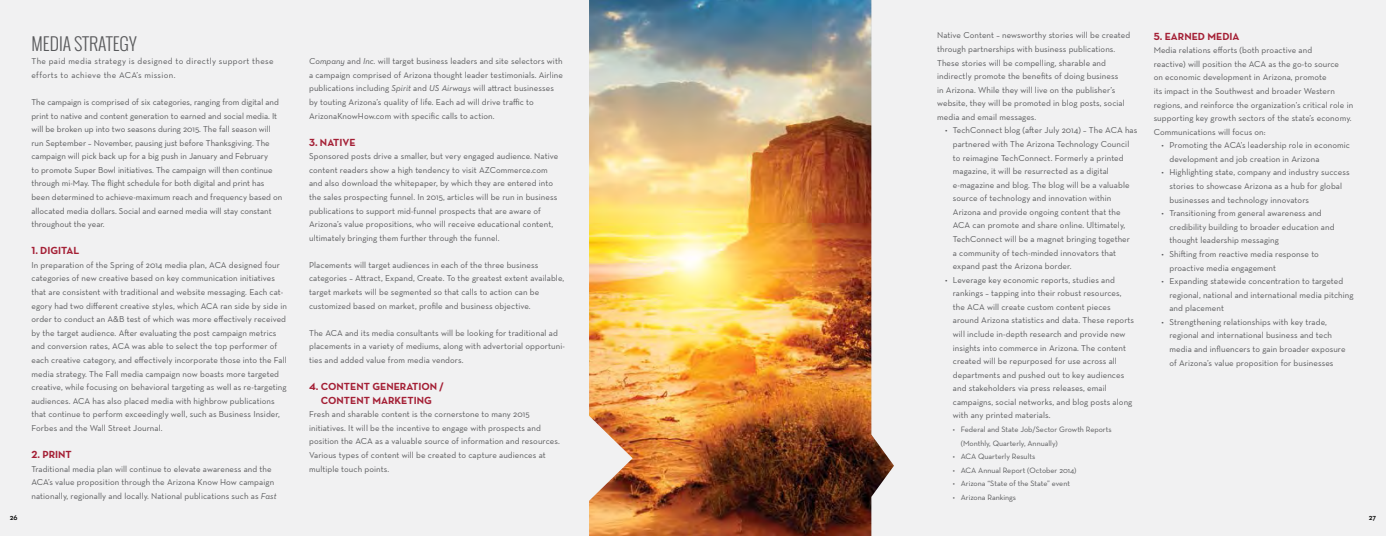
<style>
.page{position:relative;width:1386px;height:536px;background:#fff}
.page>*{position:absolute;margin:0;border:0;box-sizing:border-box;transform-origin:0 0}
.t1{font:300 17.5px "Oswald";color:#58595b}
.t2{font:700 10.5px/13.6px "Neutraface Text";color:#a41f35;text-align:center}
.t3{font:8.75px/13.6px "Neutraface Text";letter-spacing:.01em;color:#58595b}
.t4{font:8.75px/13.6px "Neutraface Text";letter-spacing:.04em;color:#58595b}
.t5{font:7.88px/13.6px "Neutraface Text";color:#58595b}
.t6{font:600 7.88px "Neutraface Text";color:#000}
.s1{font-style:italic}
</style>
<div class="page">
<div style="left:0;top:0;width:693px;height:536px;background:#f1f1f2"></div>
<div style="left:693px;top:0;width:693px;height:536px;background:#f1f1f2"></div>
<img style="left:589px;top:0;width:305px;height:536px">
<img style="left:589px;top:401px;width:44px;height:114px">
<h1 class="t1" style="left:32px;top:31px;width:107px">MEDIA STRATEGY</h1>
<p class="t4" style="left:32px;top:54px;width:244px">The paid media strategy is designed to directly support these efforts to achieve the ACA’s mission.</p>
<p class="t3" style="left:32px;top:95px;width:252px">The campaign is comprised of six categories, ranging from digital and print to native and content generation to earned and social media. It will be broken up into two seasons during 2015. The fall season will run September – November, pausing just before Thanksgiving. The campaign will pick back up for a big push in January and February<br>to promote Super Bowl initiatives. The campaign will then continue through mi-May. The flight schedule for both digital and print has been determined to achieve-maximum reach and frequency based on allocated media dollars. Social and earned media will stay constant throughout the year.</p>
<p class="t2" style="left:32px;top:244px;width:49px">1. DIGITAL</p>
<p class="t3" style="left:32px;top:258px;width:257px">In preparation of the Spring of 2014 media plan, ACA designed four categories of new creative based on key communication initiatives that are consistent with traditional and website messaging. Each cat&shy;egory had two different creative styles, which ACA ran side by side in order to conduct an A&amp;B test of which was more effectively received by the target audience. After evaluating the post campaign metrics and conversion rates, ACA was able to select the top performer of each creative category, and effectively incorporate those into the Fall media strategy. The Fall media campaign now boasts more targeted creative, while focusing on behavioral targeting as well as re-targeting audiences. ACA has also placed media with highbrow publications that continue to perform exceedingly well, such as Business Insider, Forbes and the Wall Street Journal.</p>
<p class="t2" style="left:32px;top:447px;width:42px">2. PRINT</p>
<p class="t3" style="left:32px;top:461px;width:247px">Traditional media plan will continue to elevate awareness and the<br>ACA’s value proposition through the Arizona Know How campaign nationally, regionally and locally. National publications such as <span class="s1">Fast</span></p>
<p class="t3" style="left:309px;top:54px;width:255px"><span class="s1">Company</span> and <span class="s1">Inc.</span> will target business leaders and site selectors with a campaign comprised of Arizona thought leader testimonials. Airline publications including <span class="s1">Spirit</span> and <span class="s1">US Airways</span> will attract businesses by touting Arizona’s quality of life. Each ad will drive traffic to ArizonaKnowHow.com with specific calls to action.</p>
<p class="t2" style="left:309px;top:135px;width:48px">3. NATIVE</p>
<p class="t3" style="left:309px;top:149px;width:251px">Sponsored posts drive a smaller, but very engaged audience. Native content readers show a high tendency to visit AZCommerce.com and also download the whitepaper, by which they are entered into the sales prospecting funnel. In 2015, articles will be run in business publications to support mid-funnel prospects that are aware of Arizona’s value propositions, who will receive educational content, ultimately bringing them further through the funnel.</p>
<p class="t3" style="left:309px;top:258px;width:257px">Placements will target audiences in each of the three business categories – Attract, Expand, Create. To the greatest extent available, target markets will be segmented so that calls to action can be customized based on market, profile and business objective.</p>
<p class="t3" style="left:309px;top:326px;width:257px">The ACA and its media consultants will be looking for traditional ad placements in a variety of mediums, along with advertorial opportuni&shy;ties and added value from media vendors.</p>
<p class="t2" style="left:309px;top:379px;width:136px">4. CONTENT GENERATION /<br>CONTENT MARKETING</p>
<p class="t3" style="left:309px;top:407px;width:252px">Fresh and sharable content is the cornerstone to many 2015 initiatives. It will be the incentive to engage with prospects and position the ACA as a valuable source of information and resources.<br>Various types of content will be created to capture audiences at multiple touch points.</p>
<p class="t3" style="left:937px;top:28px;width:195px">Native Content – newsworthy stories will be created through partnerships with business publications.<br>These stories will be compelling, sharable and indirectly promote the benefits of doing business<br>in Arizona. While they will live on the publisher’s website, they will be promoted in blog posts, social media and email messages.</p>
<p class="t3" style="left:953px;top:123px;width:186px;text-indent:-8px">• TechConnect blog (after July 2014) – The ACA has partnered with The Arizona Technology Council to reimagine TechConnect. Formerly a printed magazine, it will be resurrected as a digital e-magazine and blog. The blog will be a valuable source of technology and innovation within Arizona and provide ongoing content that the ACA can promote and share online. Ultimately, TechConnect will be a magnet bringing together<br>a community of tech-minded innovators that expand past the Arizona border.</p>
<p class="t3" style="left:953px;top:273px;width:183px;text-indent:-8px">• Leverage key economic reports, studies and rankings – tapping into their robust resources, the ACA will create custom content pieces around Arizona statistics and data. These reports will include in-depth research and provide new insights into commerce in Arizona. The content created will be repurposed for use across all departments and pushed out to key audiences and stakeholders via press releases, email campaigns, social networks, and blog posts along with any printed materials.</p>
<p class="t5" style="left:961px;top:422px;width:152px;text-indent:-8px">• Federal and State Job/Sector Growth Reports (Monthly, Quarterly, Annually)</p>
<p class="t5" style="left:953px;top:449px;width:84px">• ACA Quarterly Results</p>
<p class="t5" style="left:953px;top:463px;width:125px">• ACA Annual Report (October 2014)</p>
<p class="t5" style="left:953px;top:476px;width:119px">• Arizona “State of the State” event</p>
<p class="t5" style="left:953px;top:490px;width:65px">• Arizona Rankings</p>
<p class="t2" style="left:1154px;top:29px;width:87px">5. EARNED MEDIA</p>
<p class="t3" style="left:1154px;top:43px;width:201px">Media relations efforts (both proactive and<br>reactive) will position the ACA as the go-to source<br>on economic development in Arizona, promote<br>its impact in the Southwest and broader Western regions, and reinforce the organization’s critical role in supporting key growth sectors of the state’s economy.<br>Communications will focus on:</p>
<p class="t3" style="left:1169px;top:138px;width:182px;text-indent:-8px">• Promoting the ACA’s leadership role in economic development and job creation in Arizona</p>
<p class="t3" style="left:1169px;top:165px;width:182px;text-indent:-8px">• Highlighting state, company and industry success stories to showcase Arizona as a hub for global businesses and technology innovators</p>
<p class="t3" style="left:1169px;top:206px;width:167px;text-indent:-8px">• Transitioning from general awareness and credibility building to broader education and thought leadership messaging</p>
<p class="t3" style="left:1169px;top:247px;width:151px;text-indent:-8px">• Shifting from reactive media response to proactive media engagement</p>
<p class="t3" style="left:1169px;top:274px;width:186px;text-indent:-8px">• Expanding statewide concentration to targeted regional, national and international media pitching and placement</p>
<p class="t3" style="left:1169px;top:315px;width:178px;text-indent:-8px">• Strengthening relationships with key trade, regional and international business and tech media and influencers to gain broader exposure of Arizona’s value proposition for businesses</p>
<p class="t6" style="left:10px;top:512px;width:9px">26</p>
<p class="t6" style="left:1369px;top:512px;width:9px">27</p>
</div>
